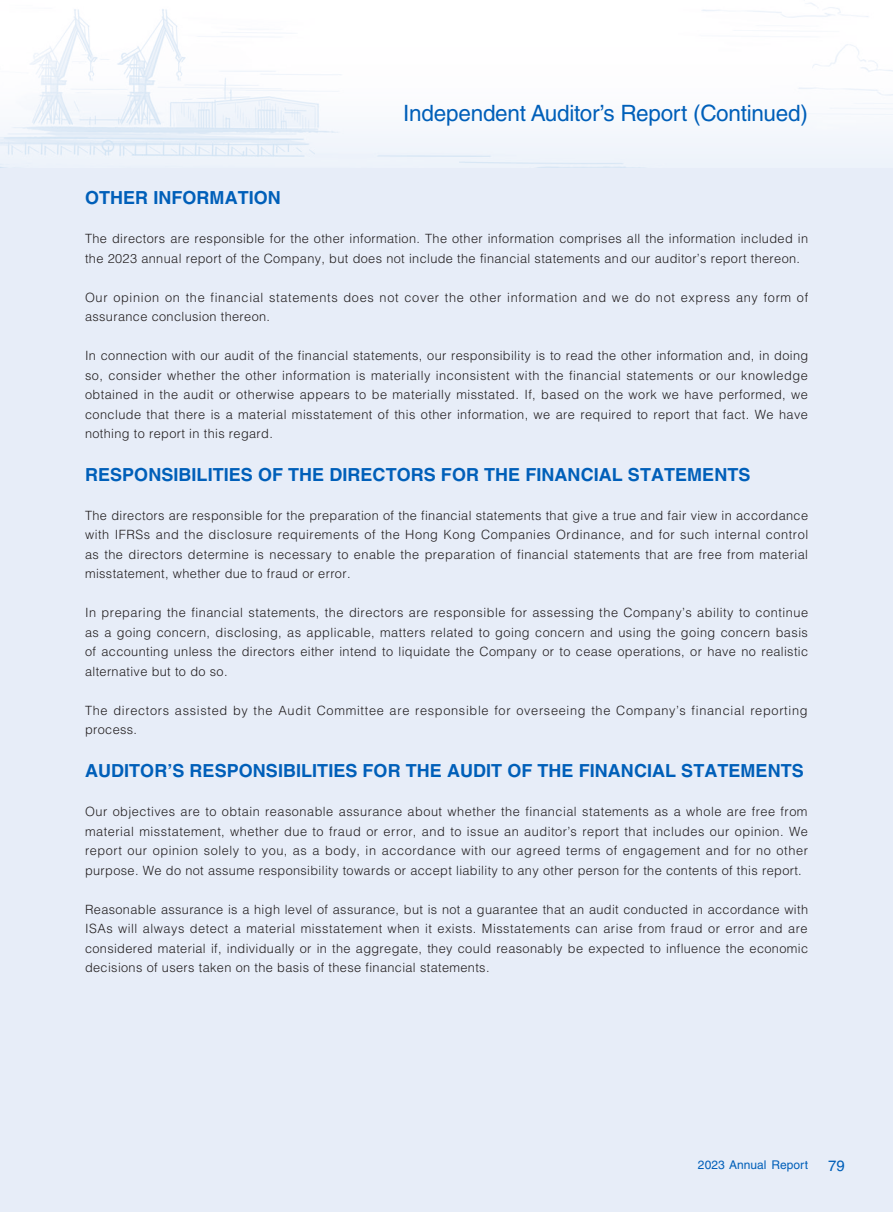
<style>
.page{position:relative;width:893px;height:1212px;background:#fff}
.page>*{position:absolute;margin:0;border:0;box-sizing:border-box;transform-origin:0 0}
.t1{font:22.5px "Helvetica LT Std";letter-spacing:-.01em;color:#005fb9}
.t2{font:700 18px "Helvetica LT Std";letter-spacing:.005em;color:#005fb9}
.t3{font:15px "Helvetica LT Std";color:#005fb9}
.t4{font:300 12.75px/19.5px "Helvetica LT Std";letter-spacing:.03em;color:#231f20;text-align:justify}
.t5{font:300 12.75px/19.5px "Helvetica LT Std";letter-spacing:.055em;color:#231f20}
.t6{font:12px "Helvetica LT Std";letter-spacing:.005em;color:#005fb9}
</style>
<div class="page">
<div style="left:0;top:168px;width:893px;height:1044px;background:#e7edf8"></div>
<img style="left:0;top:3px;width:893px;height:165px">
<h1 class="t1" style="left:403px;top:100px;width:406px">Independent Auditor’s Report (Continued)</h1>
<h2 class="t2" style="left:85px;top:187px;width:197px">OTHER INFORMATION</h2>
<p class="t4" style="left:85px;top:229px;width:725px">The directors are responsible for the other information. The other information comprises all the information included in the 2023 annual report of the Company, but does not include the financial statements and our auditor’s report thereon.</p>
<p class="t5" style="left:85px;top:287px;width:725px">Our opinion on the financial statements does not cover the other information and we do not express any form of assurance conclusion thereon.</p>
<p class="t4" style="left:85px;top:346px;width:725px">In connection with our audit of the financial statements, our responsibility is to read the other information and, in doing so, consider whether the other information is materially inconsistent with the financial statements or our knowledge obtained in the audit or otherwise appears to be materially misstated. If, based on the work we have performed, we conclude that there is a material misstatement of this other information, we are required to report that fact. We have nothing to report in this regard.</p>
<h2 class="t2" style="left:85px;top:463px;width:667px">RESPONSIBILITIES OF THE DIRECTORS FOR THE FINANCIAL STATEMENTS</h2>
<p class="t4" style="left:85px;top:505px;width:725px">The directors are responsible for the preparation of the financial statements that give a true and fair view in accordance with IFRSs and the disclosure requirements of the Hong Kong Companies Ordinance, and for such internal control as the directors determine is necessary to enable the preparation of financial statements that are free from material misstatement, whether due to fraud or error.</p>
<p class="t4" style="left:85px;top:603px;width:725px">In preparing the financial statements, the directors are responsible for assessing the Company’s ability to continue as a going concern, disclosing, as applicable, matters related to going concern and using the going concern basis of accounting unless the directors either intend to liquidate the Company or to cease operations, or have no realistic alternative but to do so.</p>
<p class="t5" style="left:85px;top:700px;width:724px">The directors assisted by the Audit Committee are responsible for overseeing the Company’s financial reporting process.</p>
<h2 class="t2" style="left:85px;top:760px;width:720px">AUDITOR’S RESPONSIBILITIES FOR THE AUDIT OF THE FINANCIAL STATEMENTS</h2>
<p class="t4" style="left:85px;top:802px;width:724px">Our objectives are to obtain reasonable assurance about whether the financial statements as a whole are free from material misstatement, whether due to fraud or error, and to issue an auditor’s report that includes our opinion. We report our opinion solely to you, as a body, in accordance with our agreed terms of engagement and for no other purpose. We do not assume responsibility towards or accept liability to any other person for the contents of this report.</p>
<p class="t4" style="left:85px;top:899px;width:725px">Reasonable assurance is a high level of assurance, but is not a guarantee that an audit conducted in accordance with ISAs will always detect a material misstatement when it exists. Misstatements can arise from fraud or error and are considered material if, individually or in the aggregate, they could reasonably be expected to influence the economic decisions of users taken on the basis of these financial statements.</p>
<p class="t6" style="left:698px;top:1158px;width:112px">2023 Annual Report</p>
<p class="t3" style="left:828px;top:1156px;width:18px">79</p>
</div>
